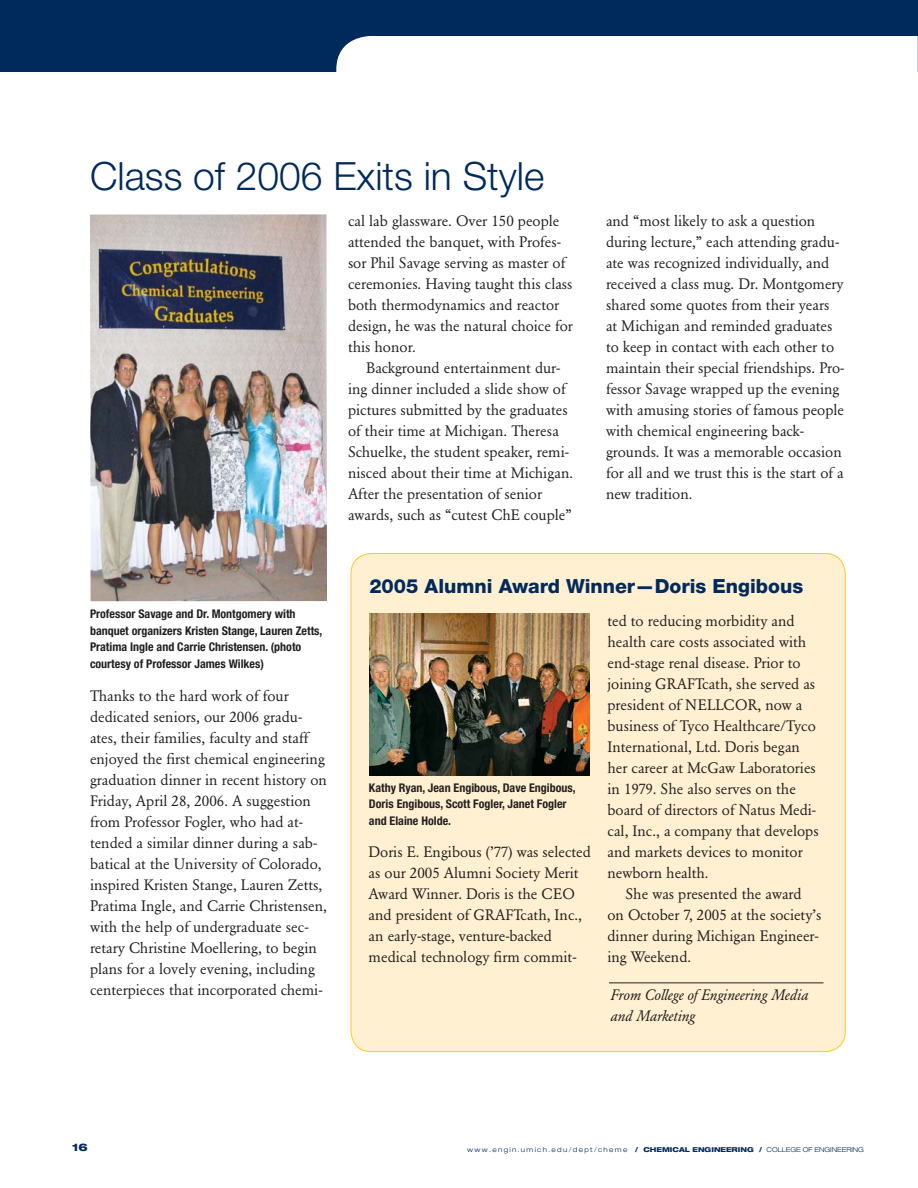
<style>
.page{position:relative;width:918px;height:1188px;background:#fff}
.page>*{position:absolute;margin:0;border:0;box-sizing:border-box;transform-origin:0 0}
.t1{font:300 39px "Helvetica Neue LT Std";color:#002a5c}
.t2{font:800 19.5px "Helvetica Neue LT Std";color:#002a5c}
.t3{font:15px/21px "Garamond BE";color:#231f20}
.t4{font:italic 15px/21px "Garamond BE";color:#231f20}
.t5{font:700 condensed 12px/16.5px "Helvetica Neue LT Std";color:#231f20}
.t6{font:800 expanded 10.5px "Helvetica Neue LT Std";color:#002a5c}
.t7{font:300 expanded 6.75px "Helvetica Neue LT Std";color:#002a5c}
.s1{font-weight:800}
</style>
<div class="page">
<div style="left:0;top:0;width:918px;height:72px;background:#002a5c"></div>
<div style="left:336px;top:36px;width:474px;height:72px;background:#fff;border-radius:34px"></div>
<div style="left:702px;top:36px;width:216px;height:72px;background:#fff"></div>
<img style="left:90px;top:214px;width:237px;height:387px">
<div style="left:351px;top:554px;width:494px;height:498px;background:#fff0d2;border-radius:20px"></div>
<hr style="left:609px;top:982px;width:215px;height:1px;background:#231f20">
<img style="left:369px;top:613px;width:221px;height:162px">
<h1 class="t1" style="left:90px;top:162px;width:456px">Class of 2006 Exits in Style</h1>
<p class="t3" style="left:348px;top:212px;width:226px">cal lab glassware. Over 150 people attended the banquet, with Profes&shy;sor Phil Savage serving as master of ceremonies. Having taught this class both thermodynamics and reactor design, he was the natural choice for this honor.</p>
<p class="t3" style="left:348px;top:359px;width:227px;text-indent:18px">Background entertainment dur&shy;ing dinner included a slide show of pictures submitted by the graduates of their time at Michigan. Theresa Schuelke, the student speaker, remi&shy;nisced about their time at Michigan.<br>After the presentation of senior awards, such as “cutest ChE couple”</p>
<p class="t3" style="left:606px;top:211px;width:240px">and “most likely to ask a question during lecture,” each attending gradu&shy;ate was recognized individually, and received a class mug. Dr. Montgomery shared some quotes from their years at Michigan and reminded graduates to keep in contact with each other to maintain their special friendships. Pro&shy;fessor Savage wrapped up the evening with amusing stories of famous people with chemical engineering back&shy;grounds. It was a memorable occasion for all and we trust this is the start of a new tradition.</p>
<p class="t5" style="left:90px;top:607px;width:234px">Professor Savage and Dr. Montgomery with banquet organizers Kristen Stange, Lauren Zetts, Pratima Ingle and Carrie Christensen. (photo courtesy of Professor James Wilkes)</p>
<p class="t3" style="left:90px;top:687px;width:239px">Thanks to the hard work of four dedicated seniors, our 2006 gradu&shy;ates, their families, faculty and staff enjoyed the first chemical engineering graduation dinner in recent history on Friday, April 28, 2006. A suggestion from Professor Fogler, who had at&shy;tended a similar dinner during a sab&shy;batical at the University of Colorado, inspired Kristen Stange, Lauren Zetts, Pratima Ingle, and Carrie Christensen, with the help of undergraduate sec&shy;retary Christine Moellering, to begin plans for a lovely evening, including centerpieces that incorporated chemi-</p>
<h2 class="t2" style="left:369px;top:579px;width:435px">2005 Alumni Award Winner—Doris Engibous</h2>
<p class="t3" style="left:608px;top:612px;width:213px">ted to reducing morbidity and health care costs associated with end-stage renal disease. Prior to joining GRAFTcath, she served as president of NELLCOR, now a business of Tyco Healthcare/Tyco<br>International, Ltd. Doris began her career at McGaw Laboratories in 1979. She also serves on the board of directors of Natus Medi&shy;cal, Inc., a company that develops and markets devices to monitor newborn health.</p>
<p class="t3" style="left:608px;top:885px;width:216px;text-indent:18px">She was presented the award on October 7, 2005 at the society’s dinner during Michigan Engineer&shy;ing Weekend.</p>
<p class="t4" style="left:610px;top:986px;width:199px">From College of Engineering Media and Marketing</p>
<p class="t5" style="left:369px;top:781px;width:208px">Kathy Ryan, Jean Engibous, Dave Engibous,<br>Doris Engibous, Scott Fogler, Janet Fogler and Elaine Holde.</p>
<p class="t3" style="left:369px;top:842px;width:224px">Doris E. Engibous (’77) was selected as our 2005 Alumni Society Merit Award Winner. Doris is the CEO and president of GRAFTcath, Inc., an early-stage, venture-backed medical technology firm commit-</p>
<p class="t6" style="left:72px;top:1144px;width:17px">16</p>
<p class="t7" style="left:467px;top:1147px;width:398px">w w w . e n g i n . u m i c h . e d u / d e p t / c h e m e <span class="s1">/ CHEMICAL ENGINEERING /</span> COLLEGE OF ENGINEERING</p>
</div>
